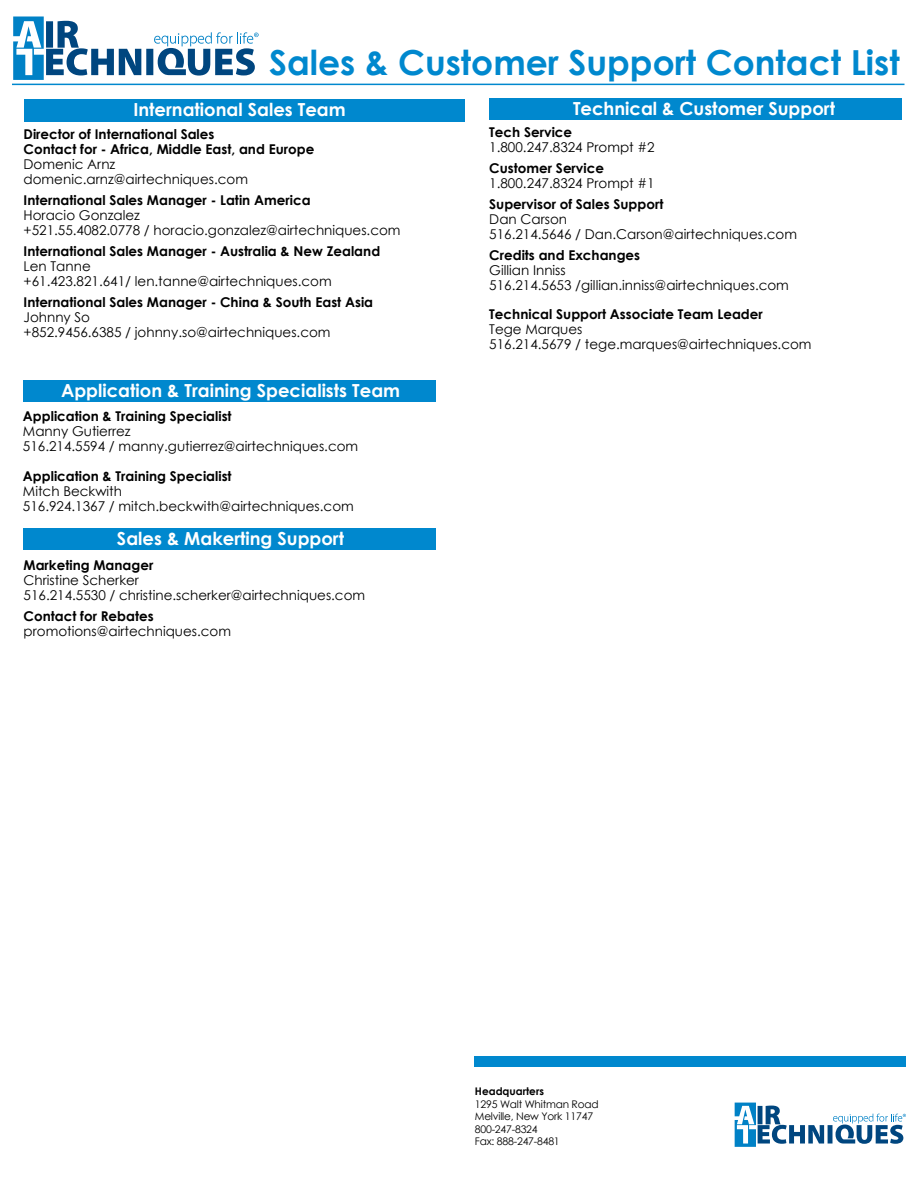
<style>
.page{position:relative;width:918px;height:1188px;background:#fff}
.page>*{position:absolute;margin:0;border:0;box-sizing:border-box;transform-origin:0 0}
.t1{font:700 34.5px "Century Gothic";color:#0088ce}
.t2{font:700 18px "Century Gothic";color:#fff}
.t3{font:13.5px/15px "Century Gothic";color:#000}
.t4{font:700 13.5px/15px "Century Gothic";color:#000}
.t5{font:10.5px/12.6px "Century Gothic";letter-spacing:-.02em;color:#000}
.t6{font:700 10.5px "Century Gothic";color:#000}
</style>
<div class="page">
<div style="left:490px;top:98px;width:412px;height:22px;background:#0088ce"></div>
<div style="left:24px;top:380px;width:412px;height:22px;background:#0088ce"></div>
<svg style="left:735px;top:1103px;width:171px;height:44px"></svg>
<div style="left:475px;top:1056px;width:431px;height:10px;background:#0088ce"></div>
<div style="left:24px;top:528px;width:412px;height:22px;background:#0088ce"></div>
<div style="left:24px;top:100px;width:441px;height:22px;background:#0088ce"></div>
<hr style="left:12px;top:84px;width:892px;height:1px;background:#0088ce">
<svg style="left:13px;top:17px;width:246px;height:63px"></svg>
<h1 class="t1" style="left:269px;top:37px;width:632px">Sales &amp; Customer Support Contact List</h1>
<h2 class="t2" style="left:133px;top:96px;width:214px">International Sales Team</h2>
<p class="t4" style="left:24px;top:126px;width:292px">Director of International Sales<br>Contact for - Africa, Middle East, and Europe</p>
<p class="t3" style="left:24px;top:156px;width:226px">Domenic Arnz domenic.arnz@airtechniques.com</p>
<p class="t4" style="left:24px;top:192px;width:289px">International Sales Manager - Latin America</p>
<p class="t3" style="left:24px;top:207px;width:379px">Horacio Gonzalez<br>+521.55.4082.0778 / horacio.gonzalez@airtechniques.com</p>
<p class="t4" style="left:24px;top:243px;width:358px">International Sales Manager - Australia &amp; New Zealand</p>
<p class="t3" style="left:24px;top:258px;width:310px">Len Tanne<br>+61.423.821.641/ len.tanne@airtechniques.com</p>
<p class="t4" style="left:24px;top:294px;width:351px">International Sales Manager - China &amp; South East Asia</p>
<p class="t3" style="left:24px;top:309px;width:309px">Johnny So<br>+852.9456.6385 / johnny.so@airtechniques.com</p>
<h2 class="t2" style="left:61px;top:377px;width:341px">Application &amp; Training Specialists Team</h2>
<p class="t4" style="left:23px;top:408px;width:210px">Application &amp; Training Specialist</p>
<p class="t3" style="left:23px;top:424px;width:337px">Manny Gutierrez<br>516.214.5594 / manny.gutierrez@airtechniques.com</p>
<p class="t4" style="left:23px;top:468px;width:210px">Application &amp; Training Specialist</p>
<p class="t3" style="left:23px;top:484px;width:332px">Mitch Beckwith<br>516.924.1367 / mitch.beckwith@airtechniques.com</p>
<h2 class="t2" style="left:117px;top:524px;width:229px">Sales &amp; Makerting Support</h2>
<p class="t4" style="left:24px;top:557px;width:131px">Marketing Manager</p>
<p class="t3" style="left:24px;top:572px;width:343px">Christine Scherker<br>516.214.5530 / christine.scherker@airtechniques.com</p>
<p class="t4" style="left:24px;top:608px;width:132px">Contact for Rebates</p>
<p class="t3" style="left:24px;top:623px;width:209px">promotions@airtechniques.com</p>
<h2 class="t2" style="left:573px;top:95px;width:264px">Technical &amp; Customer Support</h2>
<p class="t4" style="left:489px;top:124px;width:84px">Tech Service</p>
<p class="t3" style="left:489px;top:140px;width:167px">1.800.247.8324 Prompt #2</p>
<p class="t4" style="left:489px;top:160px;width:116px">Customer Service</p>
<p class="t3" style="left:489px;top:176px;width:167px">1.800.247.8324 Prompt #1</p>
<p class="t4" style="left:489px;top:196px;width:176px">Supervisor of Sales Support</p>
<p class="t3" style="left:489px;top:212px;width:309px">Dan Carson<br>516.214.5646 / Dan.Carson@airtechniques.com</p>
<p class="t4" style="left:489px;top:247px;width:152px">Credits and Exchanges</p>
<p class="t3" style="left:489px;top:263px;width:301px">Gillian Inniss<br>516.214.5653 /gillian.inniss@airtechniques.com</p>
<p class="t4" style="left:489px;top:306px;width:275px">Technical Support Associate Team Leader</p>
<p class="t3" style="left:489px;top:321px;width:324px">Tege Marques<br>516.214.5679 / tege.marques@airtechniques.com</p>
<p class="t6" style="left:475px;top:1083px;width:71px">Headquarters</p>
<p class="t5" style="left:475px;top:1097px;width:125px">1295 Walt Whitman Road<br>Melville, New York 11747<br>800-247-8324<br>Fax: 888-247-8481</p>
</div>
